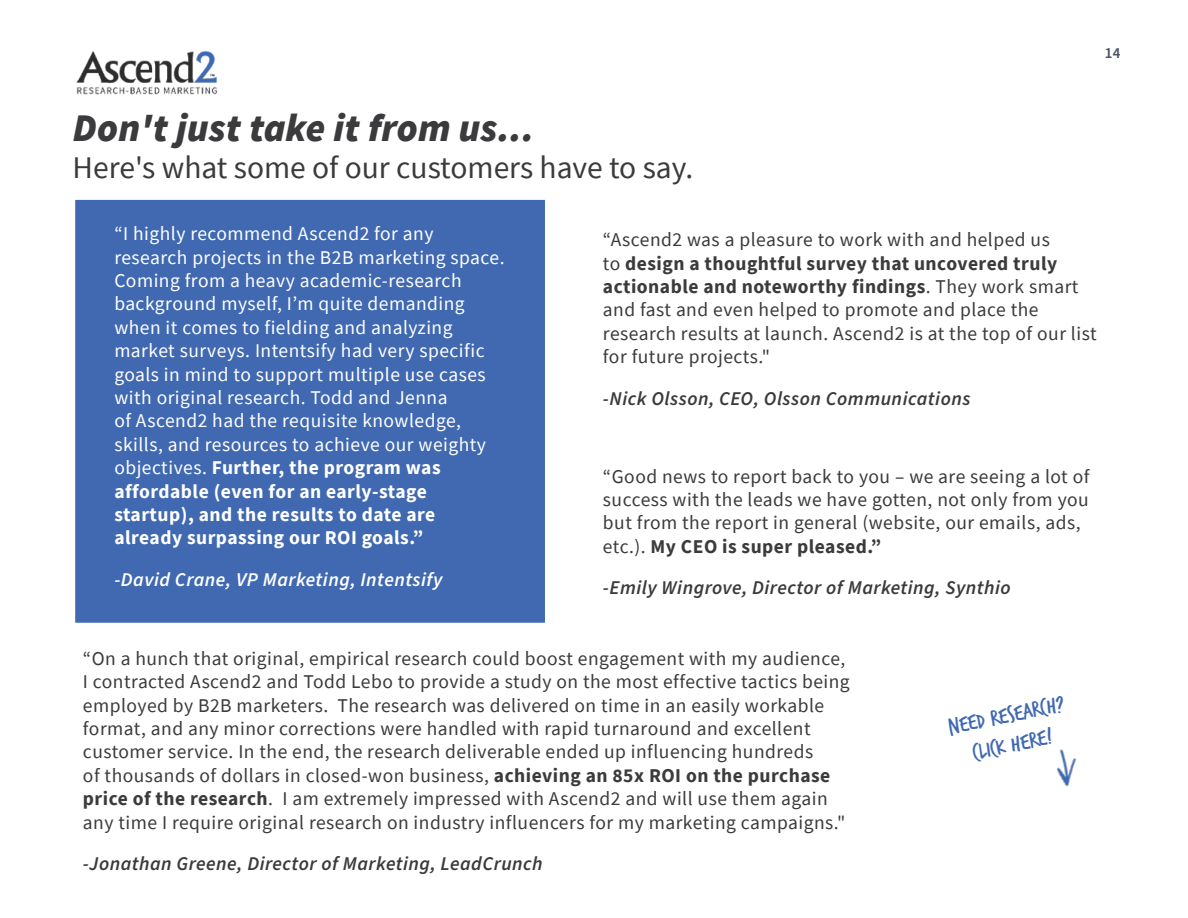
<style>
.page{position:relative;width:1188px;height:918px;background:#fff}
.page>*{position:absolute;margin:0;border:0;box-sizing:border-box;transform-origin:0 0}
.t1{font:italic 900 39px "Source Sans Pro";letter-spacing:.005em;color:#3b3a3c}
.t2{font:31.5px "Source Sans Pro";color:#3b3a3c}
.t3{font:24px/30px "Trash Hand";color:#4069b2;text-align:center}
.t4{font:19.5px/23.4px "Source Sans Pro";letter-spacing:.025em;color:#3b3a3c}
.t5{font:19.5px/23.4px "Source Sans Pro";letter-spacing:.025em;color:#fff}
.t6{font:italic 600 19.5px "Source Sans Pro";letter-spacing:.025em;color:#3b3a3c}
.t7{font:italic 600 19.5px "Source Sans Pro";letter-spacing:.025em;color:#fff}
.t8{font:600 15px "Source Sans Pro";color:#475066}
.s1{font-weight:700}
</style>
<div class="page">
<div style="left:74px;top:198px;width:472px;height:426px;background:#4069b2;border:2px solid #fff"></div>
<img style="left:76px;top:50px;width:141px;height:45px">
<img style="left:1056px;top:749px;width:21px;height:38px">
<p class="t8" style="left:1105px;top:43px;width:17px">14</p>
<h1 class="t1" style="left:73px;top:101px;width:463px">Don't just take it from us...</h1>
<h2 class="t2" style="left:73px;top:148px;width:622px">Here's what some of our customers have to say.</h2>
<p class="t5" style="left:114px;top:222px;width:392px">“I highly recommend Ascend2 for any research projects in the B2B marketing space.<br>Coming from a heavy academic-research background myself, I’m quite demanding when it comes to fielding and analyzing market surveys. Intentsify had very specific goals in mind to support multiple use cases with original research. Todd and Jenna<br>of Ascend2 had the requisite knowledge, skills, and resources to achieve our weighty objectives. <span class="s1">Further, the program was affordable (even for an early-stage startup), and the results to date are already surpassing our ROI goals.”</span></p>
<p class="t7" style="left:114px;top:566px;width:330px">-David Crane, VP Marketing, Intentsify</p>
<p class="t4" style="left:603px;top:228px;width:495px">“Ascend2 was a pleasure to work with and helped us<br>to <span class="s1">design a thoughtful survey that uncovered truly actionable and noteworthy findings</span>. They work smart and fast and even helped to promote and place the research results at launch. Ascend2 is at the top of our list for future projects."</p>
<p class="t6" style="left:603px;top:385px;width:369px">-Nick Olsson, CEO, Olsson Communications</p>
<p class="t4" style="left:603px;top:464px;width:488px">“Good news to report back to you – we are seeing a lot of success with the leads we have gotten, not only from you but from the report in general (website, our emails, ads, etc.). <span class="s1">My CEO is super pleased.”</span></p>
<p class="t6" style="left:603px;top:575px;width:409px">-Emily Wingrove, Director of Marketing, Synthio</p>
<p class="t4" style="left:83px;top:646px;width:768px">“On a hunch that original, empirical research could boost engagement with my audience, I contracted Ascend2 and Todd Lebo to provide a study on the most effective tactics being employed by B2B marketers. The research was delivered on time in an easily workable format, and any minor corrections were handled with rapid turnaround and excellent customer service. In the end, the research deliverable ended up influencing hundreds<br>of thousands of dollars in closed-won business, <span class="s1">achieving an 85x ROI on the purchase price of the research</span>. I am extremely impressed with Ascend2 and will use them again any time I require original research on industry influencers for my marketing campaigns."</p>
<p class="t6" style="left:83px;top:850px;width:461px">-Jonathan Greene, Director of Marketing, LeadCrunch</p>
<p class="t3" style="left:946px;top:714px;width:120px;rotate:-12deg">Need Research?<br>Click here!</p>
</div>
